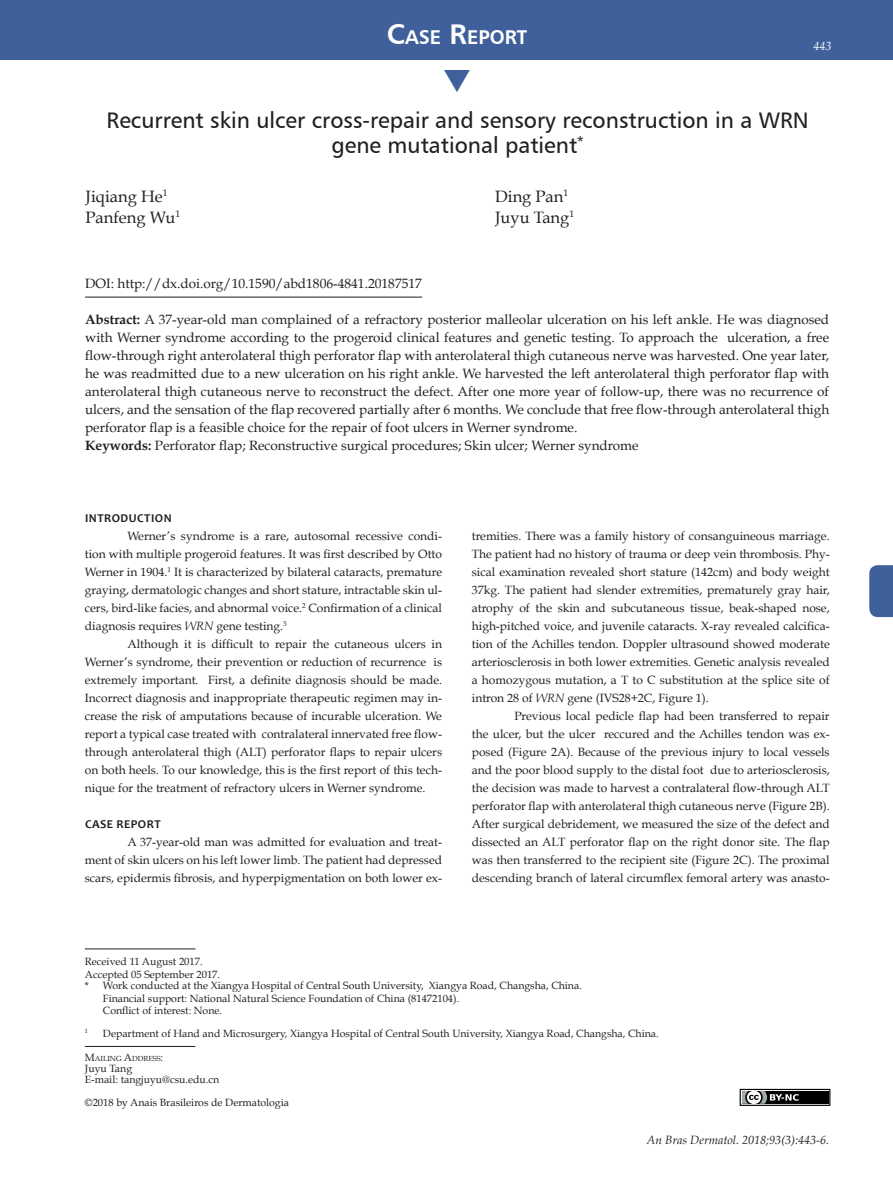
<style>
.page{position:relative;width:893px;height:1191px;background:#fff}
.page>*{position:absolute;margin:0;border:0;box-sizing:border-box;transform-origin:0 0}
.Titulo{font:22.5px/25.5px "Humanist 777 BT Roman B";color:#231f20;text-align:center}
.t1{font:19.95px "Humanist 777 BT Bold B";color:#fff}
.Autores{font:16.5px "Book Antiqua";color:#231f20}
.DOI{font:13.5px/18px "Book Antiqua";color:#231f20;text-align:justify}
.ABD-PT_-_2016final{font:12px/18px "Book Antiqua";color:#231f20;text-align:justify}
.ABD-ING_-_2016{font:12px/18px "Book Antiqua";color:#231f20;text-align:justify}
.t2{font:italic 12px "Book Antiqua";color:#231f20}
.ABD-ING_-_2016-2{font:700 12px "Candara";letter-spacing:.04em;color:#231f20}
.t3{font:italic 12px "Book Antiqua";color:#fff}
.t4{font:10.5px "Book Antiqua";color:#231f20}
.t5{font:7.35px "Book Antiqua";color:#231f20}
.t6{font:6.15px "Book Antiqua";color:#231f20}
.s1{font-size:28.5px}
.s2{font-weight:700}
.s3{font-style:italic}
.s4{font-size:10.5px}
</style>
<div class="page">
<svg style="left:869px;top:565px;width:24px;height:52px"></svg>
<div style="left:0;top:0;width:893px;height:60px;background:#3f609a"></div>
<hr style="left:85px;top:297px;width:337px;height:1px;background:#231f20">
<hr style="left:85px;top:948px;width:110px;height:1px;background:#231f20">
<hr style="left:85px;top:1046px;width:110px;height:1px;background:#231f20">
<svg style="left:740px;top:1088px;width:90px;height:18px;background:#545555"></svg>
<p class="t1" style="left:387px;top:25px;width:142px"><span class="s1">C</span>ASE <span class="s1">R</span>EPORT</p>
<p class="t3" style="left:813px;top:39px;width:19px">443</p>
<p class="Titulo" style="left:107px;top:107px;width:704px">Recurrent skin ulcer cross-repair and sensory reconstruction in a WRN gene mutational patient<sup>*</sup></p>
<p class="Autores" style="left:86px;top:186px;width:83px">Jiqiang He<sup>1</sup></p>
<p class="Autores" style="left:495px;top:186px;width:75px">Ding Pan<sup>1</sup></p>
<p class="Autores" style="left:86px;top:207px;width:96px">Panfeng Wu<sup>1</sup></p>
<p class="Autores" style="left:495px;top:207px;width:81px">Juyu Tang<sup>1</sup></p>
<p class="DOI" style="left:85px;top:274px;width:338px">DOI: http://dx.doi.org/10.1590/abd1806-4841.20187517</p>
<p class="DOI" style="left:85px;top:310px;width:746px"><span class="s2">Abstract:</span> A 37-year-old man complained of a refractory posterior malleolar ulceration on his left ankle. He was diagnosed with Werner syndrome according to the progeroid clinical features and genetic testing. To approach the ulceration, a free flow-through right anterolateral thigh perforator flap with anterolateral thigh cutaneous nerve was harvested. One year later, he was readmitted due to a new ulceration on his right ankle. We harvested the left anterolateral thigh perforator flap with anterolateral thigh cutaneous nerve to reconstruct the defect. After one more year of follow-up, there was no recurrence of ulcers, and the sensation of the flap recovered partially after 6 months. We conclude that free flow-through anterolateral thigh perforator flap is a feasible choice for the repair of foot ulcers in Werner syndrome.</p>
<p class="DOI" style="left:85px;top:436px;width:555px"><span class="s2">Keywords:</span> Perforator flap; Reconstructive surgical procedures; Skin ulcer; Werner syndrome</p>
<p class="ABD-ING_-_2016-2" style="left:85px;top:511px;width:88px">INTRODUCTION</p>
<p class="ABD-ING_-_2016" style="left:85px;top:527px;width:359px;text-indent:43px">Werner’s syndrome is a rare, autosomal recessive condi&shy;tion with multiple progeroid features. It was first described by Otto Werner in 1904.<sup>1</sup> It is characterized by bilateral cataracts, premature graying, dermatologic changes and short stature, intractable skin ul&shy;cers, bird-like facies, and abnormal voice.<sup>2</sup> Confirmation of a clinical diagnosis requires <span class="s3">WRN</span> gene testing.<sup>3</sup></p>
<p class="ABD-ING_-_2016" style="left:85px;top:635px;width:359px;text-indent:43px">Although it is difficult to repair the cutaneous ulcers in Werner’s syndrome, their prevention or reduction of recurrence is extremely important. First, a definite diagnosis should be made.<br>Incorrect diagnosis and inappropriate therapeutic regimen may in&shy;crease the risk of amputations because of incurable ulceration. We report a typical case treated with contralateral innervated free flow&shy;through anterolateral thigh (ALT) perforator flaps to repair ulcers on both heels. To our knowledge, this is the first report of this tech&shy;nique for the treatment of refractory ulcers in Werner syndrome.</p>
<p class="ABD-ING_-_2016-2" style="left:85px;top:817px;width:77px">CASE REPORT</p>
<p class="ABD-PT_-_2016final" style="left:85px;top:833px;width:359px;text-indent:43px">A 37-year-old man was admitted for evaluation and treat&shy;ment of skin ulcers on his left lower limb. The patient had depressed scars, epidermis fibrosis, and hyperpigmentation on both lower ex-</p>
<p class="ABD-PT_-_2016final" style="left:472px;top:527px;width:359px">tremities. There was a family history of consanguineous marriage.<br>The patient had no history of trauma or deep vein thrombosis. Phy&shy;sical examination revealed short stature (142cm) and body weight 37kg. The patient had slender extremities, prematurely gray hair, atrophy of the skin and subcutaneous tissue, beak-shaped nose, high-pitched voice, and juvenile cataracts. X-ray revealed calcifica&shy;tion of the Achilles tendon. Doppler ultrasound showed moderate arteriosclerosis in both lower extremities. Genetic analysis revealed a homozygous mutation, a T to C substitution at the splice site of intron 28 of <span class="s3">WRN</span> gene (IVS28+2C, Figure 1).</p>
<p class="ABD-PT_-_2016final" style="left:472px;top:707px;width:359px;text-indent:43px">Previous local pedicle flap had been transferred to repair the ulcer, but the ulcer reccured and the Achilles tendon was ex&shy;posed (Figure 2A). Because of the previous injury to local vessels and the poor blood supply to the distal foot due to arteriosclerosis, the decision was made to harvest a contralateral flow-through ALT perforator flap with anterolateral thigh cutaneous nerve (Figure 2B).<br>After surgical debridement, we measured the size of the defect and dissected an ALT perforator flap on the right donor site. The flap was then transferred to the recipient site (Figure 2C). The proximal descending branch of lateral circumflex femoral artery was anasto-</p>
<p class="t4" style="left:85px;top:954px;width:119px">Received 11 August 2017.</p>
<p class="t4" style="left:85px;top:967px;width:137px">Accepted 05 September 2017.</p>
<p class="t4" style="left:85px;top:978px;width:499px">* Work conducted at the Xiangya Hospital of Central South University, Xiangya Road, Changsha, China.</p>
<p class="t4" style="left:103px;top:991px;width:358px">Financial support: National Natural Science Foundation of China (81472104).</p>
<p class="t4" style="left:103px;top:1004px;width:121px">Conflict of interest: None.</p>
<p class="t6" style="left:85px;top:1027px;width:5px">1</p>
<p class="t4" style="left:103px;top:1026px;width:557px">Department of Hand and Microsurgery, Xiangya Hospital of Central South University, Xiangya Road, Changsha, China.</p>
<p class="t5" style="left:85px;top:1053px;width:80px"><span class="s4">M</span>AILING <span class="s4">A</span>DDRESS<span class="s4">:</span></p>
<p class="t4" style="left:85px;top:1062px;width:49px">Juyu Tang</p>
<p class="t4" style="left:85px;top:1073px;width:136px">E-mail: tangjuyu@csu.edu.cn</p>
<p class="t4" style="left:85px;top:1095px;width:206px">©2018 by Anais Brasileiros de Dermatologia</p>
<p class="t2" style="left:647px;top:1132px;width:184px">An Bras Dermatol. 2018;93(3):443-6.</p>
</div>
